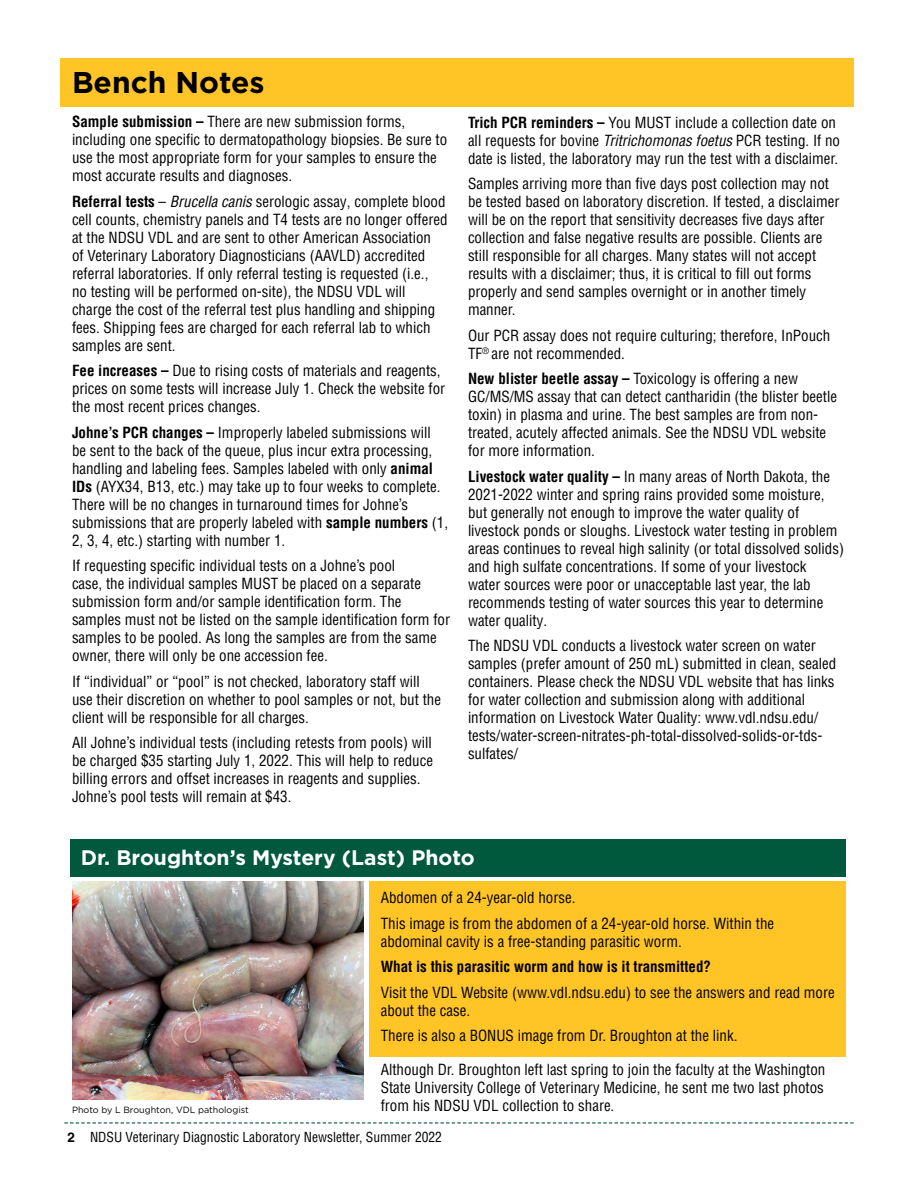
<style>
.page{position:relative;width:918px;height:1188px;background:#fff}
.page>*{position:absolute;margin:0;border:0;box-sizing:border-box;transform-origin:0 0}
.Headings_-_featured{font:700 30px "Gotham";color:#000}
.Headings_-_featured-2{font:700 21px "Gotham";color:#fff}
.Body_text{font:condensed 15px/18px "Helvetica LT Pro";color:#000}
.Body_text-2{font:700 condensed 15px "Helvetica LT Pro";color:#000}
.page_numbers{font:condensed 13.5px "Helvetica LT Pro";color:#000}
.photo_titles{font:9px "Gotham";color:#000}
.s1{font-weight:700}
.s2{font-style:italic}
.s3{font-family:"Helvetica LT Std";font-weight:700;font-stretch:normal}
</style>
<div class="page">
<div style="left:370px;top:881px;width:476px;height:176px;background:#ffc425"></div>
<img style="left:72px;top:881px;width:292px;height:219px">
<div style="left:60px;top:58px;width:794px;height:49px;background:#ffc425"></div>
<svg style="left:64px;top:1122px;width:790px;height:2px"></svg>
<div style="left:71px;top:839px;width:775px;height:38px;background:#00583d"></div>
<p class="Headings_-_featured" style="left:72px;top:63px;width:194px">Bench Notes</p>
<p class="Body_text" style="left:72px;top:113px;width:377px"><span class="s1">Sample submission –</span> There are new submission forms, including one specific to dermatopathology biopsies. Be sure to use the most appropriate form for your samples to ensure the most accurate results and diagnoses.</p>
<p class="Body_text" style="left:72px;top:192px;width:377px"><span class="s1">Referral tests</span> – <span class="s2">Brucella canis</span> serologic assay, complete blood cell counts, chemistry panels and T4 tests are no longer offered at the NDSU VDL and are sent to other American Association<br>of Veterinary Laboratory Diagnosticians (AAVLD) accredited referral laboratories. If only referral testing is requested (i.e.,<br>no testing will be performed on-site), the NDSU VDL will charge the cost of the referral test plus handling and shipping fees. Shipping fees are charged for each referral lab to which samples are sent.</p>
<p class="Body_text" style="left:72px;top:362px;width:375px"><span class="s1">Fee increases –</span> Due to rising costs of materials and reagents, prices on some tests will increase July 1. Check the website for the most recent prices changes.</p>
<p class="Body_text" style="left:72px;top:423px;width:378px"><span class="s1">Johne’s PCR changes –</span> Improperly labeled submissions will be sent to the back of the queue, plus incur extra processing, handling and labeling fees. Samples labeled with only <span class="s1">animal IDs</span> (AYX34, B13, etc.) may take up to four weeks to complete.<br>There will be no changes in turnaround times for Johne’s submissions that are properly labeled with <span class="s1">sample numbers</span> (1, 2, 3, 4, etc.) starting with number 1.</p>
<p class="Body_text" style="left:72px;top:557px;width:379px">If requesting specific individual tests on a Johne’s pool<br>case, the individual samples MUST be placed on a separate submission form and/or sample identification form. The samples must not be listed on the sample identification form for samples to be pooled. As long the samples are from the same owner, there will only be one accession fee.</p>
<p class="Body_text" style="left:72px;top:672px;width:371px">If “individual” or “pool” is not checked, laboratory staff will use their discretion on whether to pool samples or not, but the client will be responsible for all charges.</p>
<p class="Body_text" style="left:72px;top:734px;width:363px">All Johne’s individual tests (including retests from pools) will be charged $35 starting July 1, 2022. This will help to reduce billing errors and offset increases in reagents and supplies.<br>Johne’s pool tests will remain at $43.</p>
<p class="Body_text" style="left:468px;top:113px;width:374px"><span class="s1">Trich PCR reminders –</span> You MUST include a collection date on all requests for bovine <span class="s2">Tritrichomonas foetus</span> PCR testing. If no date is listed, the laboratory may run the test with a disclaimer.</p>
<p class="Body_text" style="left:468px;top:175px;width:373px">Samples arriving more than five days post collection may not be tested based on laboratory discretion. If tested, a disclaimer will be on the report that sensitivity decreases five days after collection and false negative results are possible. Clients are still responsible for all charges. Many states will not accept results with a disclaimer; thus, it is critical to fill out forms properly and send samples overnight or in another timely manner.</p>
<p class="Body_text" style="left:468px;top:326px;width:364px">Our PCR assay does not require culturing; therefore, InPouch<br>TF<sup>®</sup> are not recommended.</p>
<p class="Body_text" style="left:468px;top:370px;width:371px"><span class="s1">New blister beetle assay –</span> Toxicology is offering a new GC/MS/MS assay that can detect cantharidin (the blister beetle toxin) in plasma and urine. The best samples are from non&shy;treated, acutely affected animals. See the NDSU VDL website for more information.</p>
<p class="Body_text" style="left:468px;top:467px;width:378px"><span class="s1">Livestock water quality –</span> In many areas of North Dakota, the 2021-2022 winter and spring rains provided some moisture, but generally not enough to improve the water quality of livestock ponds or sloughs. Livestock water testing in problem areas continues to reveal high salinity (or total dissolved solids) and high sulfate concentrations. If some of your livestock<br>water sources were poor or unacceptable last year, the lab recommends testing of water sources this year to determine water quality.</p>
<p class="Body_text" style="left:468px;top:637px;width:370px">The NDSU VDL conducts a livestock water screen on water samples (prefer amount of 250 mL) submitted in clean, sealed containers. Please check the NDSU VDL website that has links for water collection and submission along with additional information on Livestock Water Quality: www.vdl.ndsu.edu/ tests/water-screen-nitrates-ph-total-dissolved-solids-or-tds&shy;sulfates/</p>
<p class="Headings_-_featured-2" style="left:81px;top:844px;width:396px">Dr. Broughton’s Mystery (Last) Photo</p>
<p class="Body_text" style="left:381px;top:889px;width:196px">Abdomen of a 24-year-old horse.</p>
<p class="Body_text" style="left:381px;top:914px;width:395px">This image is from the abdomen of a 24-year-old horse. Within the abdominal cavity is a free-standing parasitic worm.</p>
<p class="Body_text-2" style="left:381px;top:957px;width:332px">What is this parasitic worm and how is it transmitted?</p>
<p class="Body_text" style="left:381px;top:983px;width:456px">Visit the VDL Website (www.vdl.ndsu.edu) to see the answers and read more about the case.</p>
<p class="Body_text" style="left:381px;top:1027px;width:358px">There is also a BONUS image from Dr. Broughton at the link.</p>
<p class="photo_titles" style="left:72px;top:1104px;width:178px">Photo by L Broughton, VDL pathologist</p>
<p class="Body_text" style="left:381px;top:1061px;width:446px;text-align:justify">Although Dr. Broughton left last spring to join the faculty at the Washington State University College of Veterinary Medicine, he sent me two last photos from his NDSU VDL collection to share.</p>
<p class="page_numbers" style="left:68px;top:1129px;width:376px"><span class="s3">2</span> NDSU Veterinary Diagnostic Laboratory Newsletter, Summer 2022</p>
</div>
